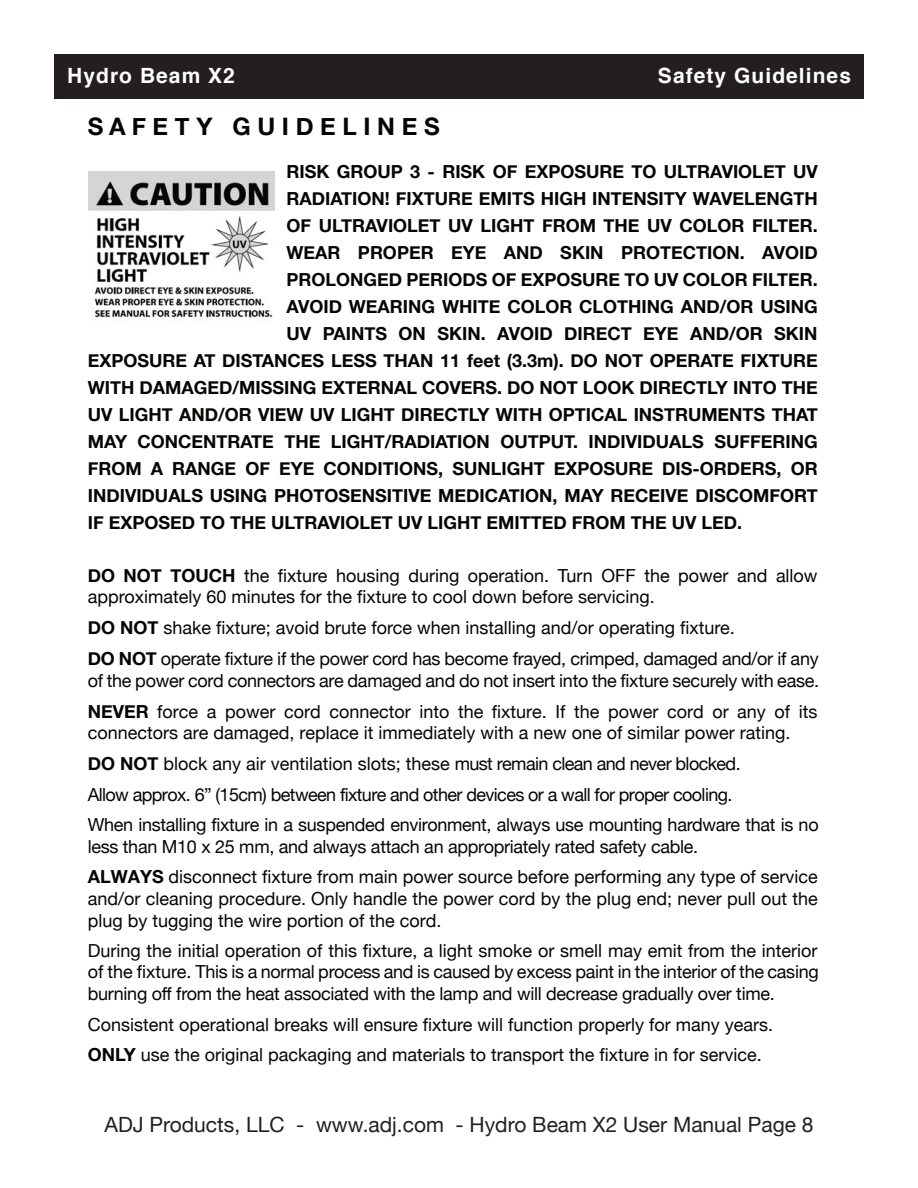
<style>
.page{position:relative;width:918px;height:1188px;background:#fff}
.page>*{position:absolute;margin:0;border:0;box-sizing:border-box;transform-origin:0 0}
.t1{font:700 24.15px "Helvetica Neue";letter-spacing:.275em;color:#050504}
.t2{font:21px "Helvetica Neue";color:#231f20}
.t3{font:700 21px "Helvetica";letter-spacing:.05em;color:#fff}
.t4{font:18px/30.6px "Helvetica Neue";color:#050504}
.t5{font:700 18px "Helvetica Neue";color:#050504}
.s1{font-weight:700}
</style>
<div class="page">
<div style="left:55px;top:54px;width:809px;height:44px;background:#231f20"></div>
<img style="left:89px;top:172px;width:185px;height:146px">
<p class="t3" style="left:67px;top:59px;width:169px">Hydro Beam X2</p>
<p class="t3" style="left:658px;top:59px;width:195px">Safety Guidelines</p>
<p class="t1" style="left:88px;top:107px;width:354px">SAFETY GUIDELINES</p>
<p class="t5" style="left:287px;top:157px;width:533px">RISK GROUP 3 - RISK OF EXPOSURE TO ULTRAVIOLET UV</p>
<p class="t5" style="left:287px;top:184px;width:533px">RADIATION! FIXTURE EMITS HIGH INTENSITY WAVELENGTH</p>
<p class="t5" style="left:287px;top:211px;width:533px">OF ULTRAVIOLET UV LIGHT FROM THE UV COLOR FILTER.</p>
<p class="t5" style="left:287px;top:238px;width:533px">WEAR PROPER EYE AND SKIN PROTECTION. AVOID</p>
<p class="t5" style="left:287px;top:265px;width:533px">PROLONGED PERIODS OF EXPOSURE TO UV COLOR FILTER.</p>
<p class="t5" style="left:287px;top:292px;width:533px">AVOID WEARING WHITE COLOR CLOTHING AND/OR USING</p>
<p class="t5" style="left:287px;top:319px;width:533px">UV PAINTS ON SKIN. AVOID DIRECT EYE AND/OR SKIN</p>
<p class="t5" style="left:88px;top:346px;width:732px">EXPOSURE AT DISTANCES LESS THAN 11 feet (3.3m). DO NOT OPERATE FIXTURE</p>
<p class="t5" style="left:88px;top:373px;width:732px">WITH DAMAGED/MISSING EXTERNAL COVERS. DO NOT LOOK DIRECTLY INTO THE</p>
<p class="t5" style="left:88px;top:400px;width:731px">UV LIGHT AND/OR VIEW UV LIGHT DIRECTLY WITH OPTICAL INSTRUMENTS THAT</p>
<p class="t5" style="left:88px;top:427px;width:732px">MAY CONCENTRATE THE LIGHT/RADIATION OUTPUT. INDIVIDUALS SUFFERING</p>
<p class="t5" style="left:88px;top:454px;width:732px">FROM A RANGE OF EYE CONDITIONS, SUNLIGHT EXPOSURE DIS-ORDERS, OR</p>
<p class="t5" style="left:88px;top:481px;width:732px">INDIVIDUALS USING PHOTOSENSITIVE MEDICATION, MAY RECEIVE DISCOMFORT</p>
<p class="t5" style="left:88px;top:508px;width:656px">IF EXPOSED TO THE ULTRAVIOLET UV LIGHT EMITTED FROM THE UV LED.</p>
<p class="t4" style="left:88px;top:566px;width:731px;line-height:21.6px"><span class="s1">DO NOT TOUCH</span> the fixture housing during operation. Turn OFF the power and allow approximately 60 minutes for the fixture to cool down before servicing.</p>
<p class="t4" style="left:88px;top:614px;width:732px"><span class="s1">DO NOT</span> shake fixture; avoid brute force when installing and/or operating fixture.<br><span class="s1">DO NOT</span> operate fixture if the power cord has become frayed, crimped, damaged and/or if any</p>
<p class="t4" style="left:88px;top:666px;width:733px">of the power cord connectors are damaged and do not insert into the fixture securely with ease.<br><span class="s1">NEVER</span> force a power cord connector into the fixture. If the power cord or any of its</p>
<p class="t4" style="left:88px;top:719px;width:733px">connectors are damaged, replace it immediately with a new one of similar power rating.<br><span class="s1">DO NOT</span> block any air ventilation slots; these must remain clean and never blocked.<br>Allow approx. 6” (15cm) between fixture and other devices or a wall for proper cooling.<br>When installing fixture in a suspended environment, always use mounting hardware that is no</p>
<p class="t4" style="left:88px;top:832px;width:732px">less than M10 x 25 mm, and always attach an appropriately rated safety cable.<br><span class="s1">ALWAYS</span> disconnect fixture from main power source before performing any type of service</p>
<p class="t4" style="left:88px;top:889px;width:732px;line-height:21.6px">and/or cleaning procedure. Only handle the power cord by the plug end; never pull out the plug by tugging the wire portion of the cord.</p>
<p class="t4" style="left:88px;top:941px;width:733px;line-height:21.6px;text-align:justify">During the initial operation of this fixture, a light smoke or smell may emit from the interior of the fixture. This is a normal process and is caused by excess paint in the interior of the casing burning off from the heat associated with the lamp and will decrease gradually over time.</p>
<p class="t4" style="left:88px;top:1010px;width:687px">Consistent operational breaks will ensure fixture will function properly for many years.<br><span class="s1">ONLY</span> use the original packaging and materials to transport the fixture in for service.</p>
<p class="t2" style="left:104px;top:1110px;width:711px">ADJ Products, LLC - www.adj.com - Hydro Beam X2 User Manual Page 8</p>
</div>
